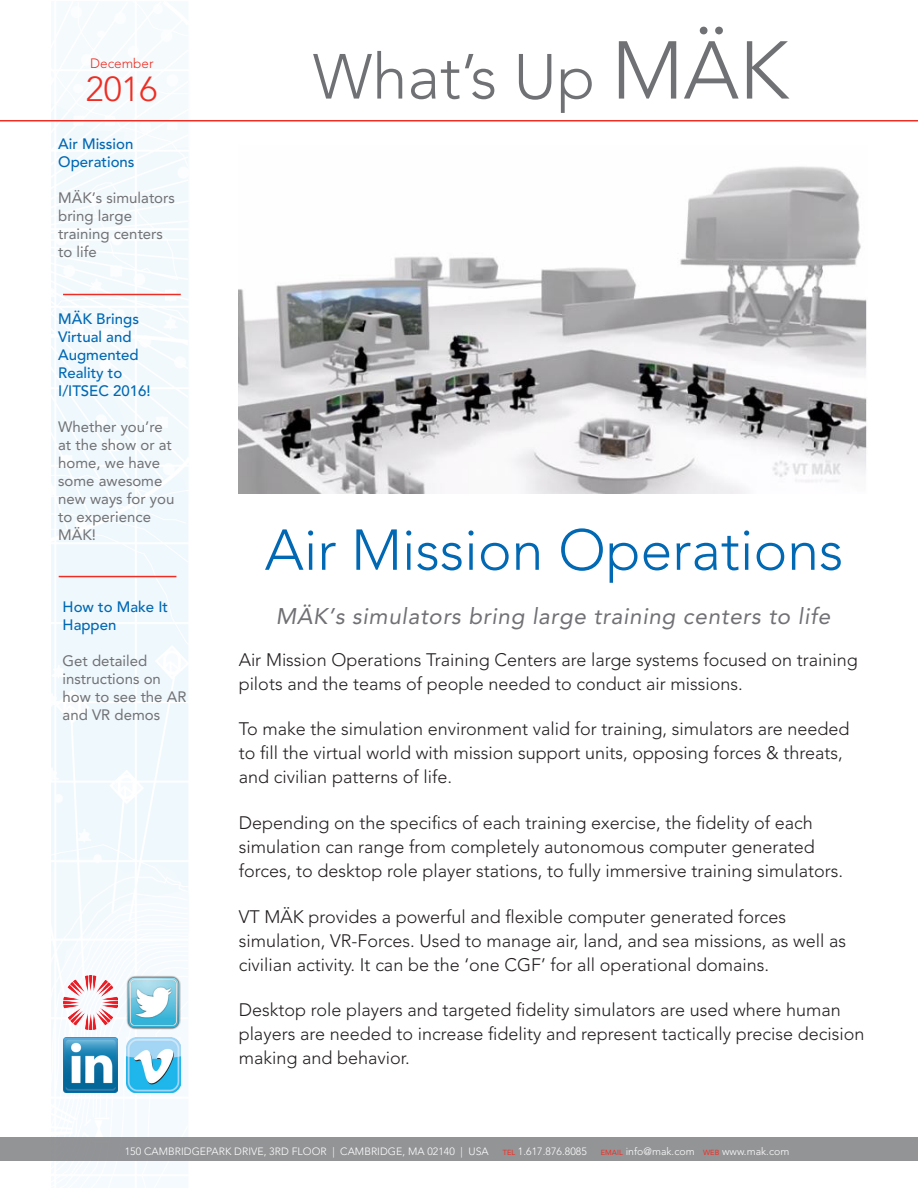
<style>
.page{position:relative;width:918px;height:1188px;background:#fff}
.page>*{position:absolute;margin:0;border:0;box-sizing:border-box;transform-origin:0 0}
.What_s_Up_MAK_title{font:300 63px "Avenir";color:#707174}
.Feature_Headline{font:300 57px "Avenir";color:#0168b3}
.t1{font:300 34.5px "Avenir";color:#ee2e24}
.SubHeaders_-_Article{font:italic 22.5px "Avenir";letter-spacing:.03em;color:#717074}
.Feature_Headline-2{font:300 18px/24px "Avenir";color:#231f20}
.t2{font:15px/18px "Avenir";color:#707174}
.t3{font:500 15px/18px "Avenir";color:#0168b3}
.t4{font:300 13.5px "Avenir";color:#ee2e24}
.Address{font:300 10.5px "Avenir";letter-spacing:.005em;color:#fff}
.s1{font-size:81px}
.s2{font-weight:400;font-size:7.35px;color:#ee2e24}
</style>
<div class="page">
<img style="left:51px;top:103px;width:137px;height:1034px">
<hr style="left:0;top:120px;width:918px;height:2px;background:#ee2e24">
<div style="left:0;top:1137px;width:918px;height:24px;background:#939496"></div>
<hr style="left:63px;top:294px;width:118px;height:1px;background:#ee2e24">
<hr style="left:59px;top:576px;width:117px;height:1px;background:#ee2e24">
<img style="left:63px;top:975px;width:55px;height:55px">
<img style="left:126px;top:975px;width:55px;height:55px">
<img style="left:63px;top:1038px;width:55px;height:54px">
<img style="left:126px;top:1038px;width:55px;height:54px">
<img style="left:239px;top:166px;width:628px;height:327px">
<p class="t4" style="left:90px;top:56px;width:65px">December</p>
<p class="t1" style="left:86px;top:69px;width:73px">2016</p>
<p class="t3" style="left:58px;top:135px;width:78px">Air Mission<br>Operations</p>
<p class="t2" style="left:58px;top:189px;width:118px">MÄK’s simulators bring large training centers to life</p>
<p class="t3" style="left:58px;top:310px;width:82px">MÄK Brings<br>Virtual and<br>Augmented<br>Reality to</p>
<p class="t3" style="left:58px;top:382px;width:94px">I/ITSEC 2016!</p>
<p class="t2" style="left:58px;top:418px;width:118px">Whether you’re at the show or at home, we have some awesome new ways for you to experience<br>MÄK!</p>
<p class="t3" style="left:63px;top:599px;width:107px">How to Make It<br>Happen</p>
<p class="t2" style="left:63px;top:652px;width:125px">Get detailed instructions on how to see the AR and VR demos</p>
<p class="What_s_Up_MAK_title" style="left:313px;top:40px;width:477px">What’s Up <span class="s1">MÄK</span></p>
<p class="Feature_Headline" style="left:265px;top:517px;width:580px">Air Mission Operations</p>
<p class="SubHeaders_-_Article" style="left:276px;top:603px;width:556px">MÄK’s simulators bring large training centers to life</p>
<p class="Feature_Headline-2" style="left:239px;top:648px;width:621px">Air Mission Operations Training Centers are large systems focused on training pilots and the teams of people needed to conduct air missions.</p>
<p class="Feature_Headline-2" style="left:239px;top:717px;width:612px">To make the simulation environment valid for training, simulators are needed to fill the virtual world with mission support units, opposing forces &amp; threats, and civilian patterns of life.</p>
<p class="Feature_Headline-2" style="left:239px;top:811px;width:606px">Depending on the specifics of each training exercise, the fidelity of each simulation can range from completely autonomous computer generated forces, to desktop role player stations, to fully immersive training simulators.</p>
<p class="Feature_Headline-2" style="left:239px;top:904px;width:609px">VT MÄK provides a powerful and flexible computer generated forces simulation, VR-Forces. Used to manage air, land, and sea missions, as well as civilian activity. It can be the ‘one CGF’ for all operational domains.</p>
<p class="Feature_Headline-2" style="left:239px;top:998px;width:627px">Desktop role players and targeted fidelity simulators are used where human players are needed to increase fidelity and represent tactically precise decision making and behavior.</p>
<p class="Address" style="left:125px;top:1145px;width:366px">150 CAMBRIDGEPARK DRIVE, 3RD FLOOR | CAMBRIDGE, MA 02140 | USA</p>
<p class="Address" style="left:503px;top:1145px;width:86px"><span class="s2">TEL</span> 1.617.876.8085</p>
<p class="Address" style="left:601px;top:1145px;width:190px"><span class="s2">EMAIL</span> info@mak.com <span class="s2">WEB</span> www.mak.com</p>
</div>
